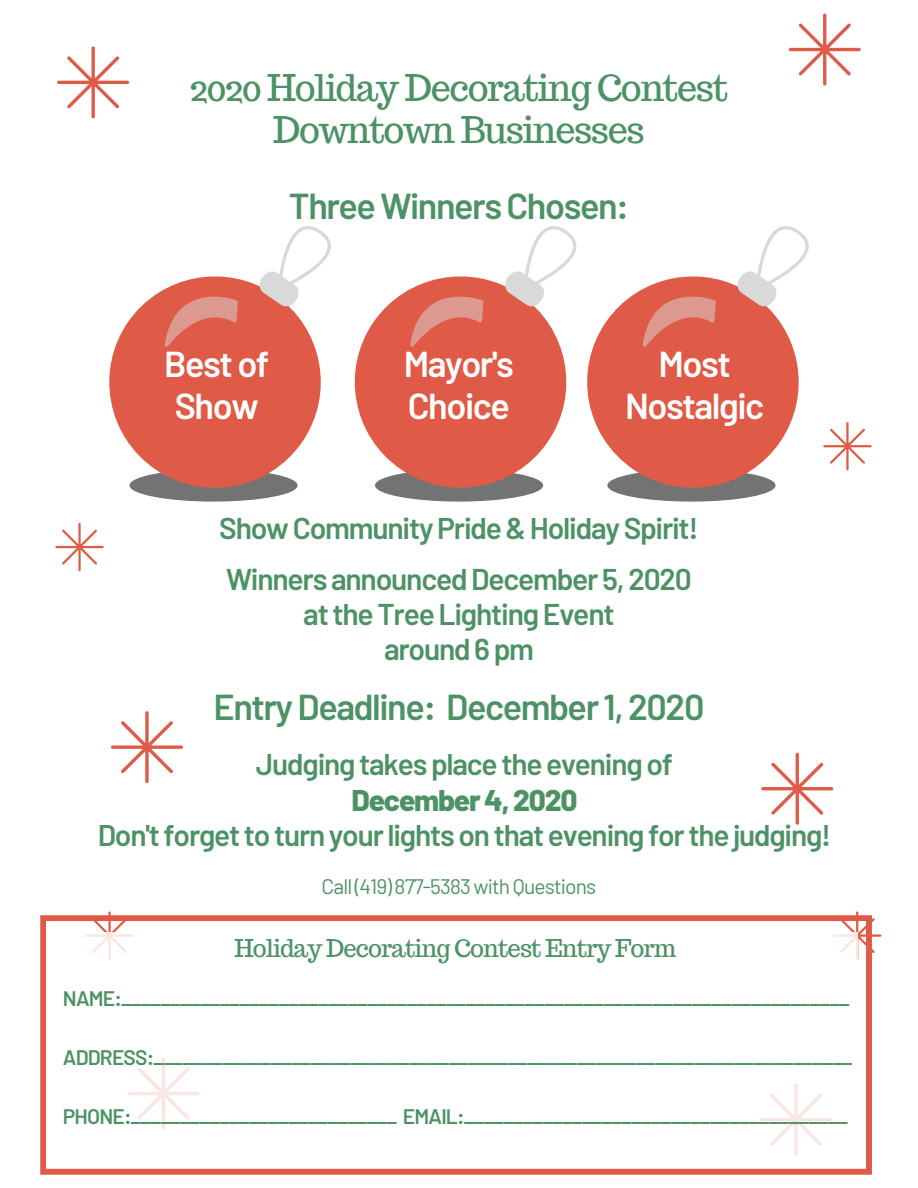
<style>
.page{position:relative;width:918px;height:1188px;background:#fff}
.page>*{position:absolute;margin:0;border:0;box-sizing:border-box;transform-origin:0 0}
.t1{font:600 36px "Barlow";letter-spacing:-.04em;color:#4c9265}
.t2{font:36px/42.8px "Trocchi";letter-spacing:-.04em;color:#4c9265;text-align:center}
.t3{font:600 36px/42.5px "Barlow";letter-spacing:-.04em;color:#fff}
.t4{font:600 30px/51.8px "Barlow";letter-spacing:-.04em;color:#4c9265}
.t5{font:600 29.85px "Barlow";letter-spacing:-.04em;color:#4c9265}
.t6{font:800 29.85px "Barlow";letter-spacing:-.04em;color:#4c9265}
.t7{font:24px "Trocchi";letter-spacing:-.04em;color:#4c9265}
.t8{font:600 21px "Barlow";letter-spacing:-.04em;color:#4c9265}
.t9{font:21px "Barlow";letter-spacing:-.04em;color:#4c9265}
</style>
<div class="page">
<svg style="left:40px;top:915px;width:832px;height:260px"></svg>
<svg style="left:761px;top:753px;width:72px;height:72px"></svg>
<svg style="left:789px;top:14px;width:72px;height:72px"></svg>
<svg style="left:823px;top:422px;width:49px;height:48px"></svg>
<svg style="left:833px;top:911px;width:48px;height:49px"></svg>
<svg style="left:57px;top:46px;width:72px;height:72px"></svg>
<svg style="left:111px;top:711px;width:72px;height:72px"></svg>
<svg style="left:85px;top:911px;width:49px;height:21px"></svg>
<svg style="left:55px;top:523px;width:49px;height:48px"></svg>
<svg style="left:109px;top:276px;width:212px;height:226px;fill:#e05b47"></svg>
<svg style="left:165px;top:296px;width:73px;height:51px;background:#de7464"></svg>
<svg style="left:259px;top:226px;width:72px;height:82px"></svg>
<svg style="left:355px;top:276px;width:212px;height:226px;fill:#e05b47"></svg>
<svg style="left:410px;top:296px;width:73px;height:51px;background:#de7464"></svg>
<svg style="left:504px;top:226px;width:72px;height:82px"></svg>
<svg style="left:587px;top:276px;width:212px;height:226px;fill:#e05b47"></svg>
<svg style="left:643px;top:296px;width:73px;height:51px;background:#de7464"></svg>
<svg style="left:736px;top:226px;width:73px;height:82px"></svg>
<div style="left:57px;top:932px;width:800px;height:228px;background:#fff"></div>
<h1 class="t2" style="left:190px;top:66px;width:540px">2020 Holiday Decorating Contest<br>Downtown Businesses</h1>
<h1 class="t1" style="left:289px;top:183px;width:342px">Three Winners Chosen:</h1>
<h1 class="t3" style="left:164px;top:341px;width:107px">Best of<br>Show</h1>
<h1 class="t3" style="left:404px;top:341px;width:112px">Mayor's<br>Choice</h1>
<h1 class="t3" style="left:625px;top:341px;width:141px;text-align:center">Most<br>Nostalgic</h1>
<h2 class="t4" style="left:219px;top:501px;width:481px">Show Community Pride &amp; Holiday Spirit!<br>Winners announced December 5, 2020</h2>
<h2 class="t4" style="left:303px;top:596px;width:313px;line-height:34.7px;text-align:center">at the Tree Lighting Event around 6 pm</h2>
<h1 class="t1" style="left:214px;top:684px;width:492px">Entry Deadline: December 1, 2020</h1>
<h3 class="t5" style="left:256px;top:746px;width:419px">Judging takes place the evening of</h3>
<h3 class="t6" style="left:351px;top:781px;width:228px">December 4, 2020</h3>
<h3 class="t5" style="left:98px;top:816px;width:735px">Don't forget to turn your lights on that evening for the judging!</h3>
<p class="t9" style="left:322px;top:873px;width:276px">Call (419) 877-5383 with Questions</p>
<p class="t7" style="left:234px;top:933px;width:443px">Holiday Decorating Contest Entry Form</p>
<p class="t8" style="left:63px;top:985px;width:788px">NAME:__________________________________________________________________________</p>
<p class="t8" style="left:63px;top:1044px;width:791px">ADDRESS:_______________________________________________________________________</p>
<p class="t8" style="left:63px;top:1103px;width:787px">PHONE:___________________________ EMAIL:_______________________________________</p>
</div>
